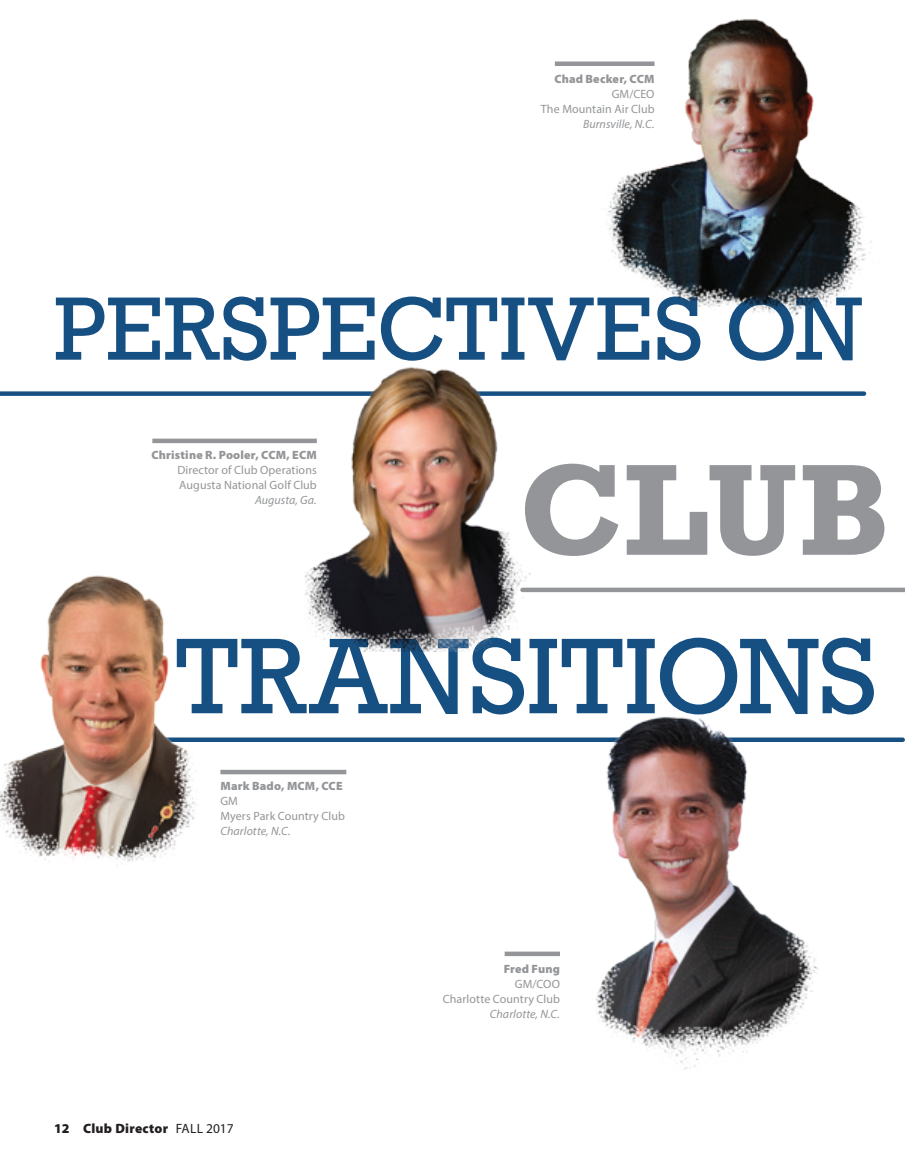
<style>
.page{position:relative;width:905px;height:1175px;background:#fff}
.page>*{position:absolute;margin:0;border:0;box-sizing:border-box;transform-origin:0 0}
.t1{font:700 132px "Rockwell Std";color:#939598}
.t2{font:109.5px "Rockwell Std";color:#165083}
.t3{font:91.5px "Rockwell Std";color:#165083}
.t4{font:900 13.5px "Myriad Pro";letter-spacing:.02em;color:#231f20}
.t5{font:12px/15px "Myriad Pro";letter-spacing:.005em;color:#939598}
.t6{font:900 12px "Myriad Pro";letter-spacing:.015em;color:#939598}
.t7{font:italic 12px "Myriad Pro";letter-spacing:.005em;color:#939598}
.s1{font-weight:400}
</style>
<div class="page">
<div style="left:0;top:391px;width:864px;height:5px;background:#165083"></div>
<div style="left:104px;top:737px;width:798px;height:5px;background:#165083"></div>
<div style="left:522px;top:587px;width:382px;height:5px;background:#939598"></div>
<div style="left:152px;top:438px;width:165px;height:5px;background:#939598"></div>
<div style="left:504px;top:951px;width:56px;height:5px;background:#939598"></div>
<div style="left:555px;top:61px;width:99px;height:5px;background:#939598"></div>
<div style="left:220px;top:769px;width:126px;height:5px;background:#939598"></div>
<img style="left:589px;top:19px;width:283px;height:297px">
<img style="left:277px;top:367px;width:278px;height:284px">
<img style="left:0;top:575px;width:261px;height:291px">
<img style="left:533px;top:716px;width:317px;height:353px">
<p class="t6" style="left:554px;top:71px;width:102px">Chad Becker, CCM</p>
<p class="t5" style="left:541px;top:86px;width:115px;text-align:right">GM/CEO<br>The Mountain Air Club</p>
<p class="t7" style="left:583px;top:116px;width:73px">Burnsville, N.C.</p>
<h3 class="t3" style="left:54px;top:276px;width:809px">PERSPECTIVES ON</h3>
<p class="t6" style="left:151px;top:446px;width:167px">Christine R. Pooler, CCM, ECM</p>
<p class="t5" style="left:177px;top:462px;width:141px">Director of Club Operations<br>Augusta National Golf Club</p>
<p class="t7" style="left:255px;top:492px;width:63px">Augusta, Ga.</p>
<h1 class="t1" style="left:520px;top:432px;width:372px">CLUB</h1>
<h2 class="t2" style="left:176px;top:613px;width:703px">TRANSITIONS</h2>
<p class="t6" style="left:220px;top:778px;width:124px">Mark Bado, MCM, CCE</p>
<p class="t5" style="left:220px;top:793px;width:126px">GM<br>Myers Park Country Club</p>
<p class="t7" style="left:220px;top:823px;width:72px">Charlotte, N.C.</p>
<p class="t4" style="left:54px;top:1119px;width:181px">12 Club Director <span class="s1">FALL 2017</span></p>
<p class="t6" style="left:503px;top:961px;width:58px">Fred Fung</p>
<p class="t5" style="left:443px;top:976px;width:119px;text-align:right">GM/COO<br>Charlotte Country Club</p>
<p class="t7" style="left:490px;top:1006px;width:72px">Charlotte, N.C.</p>
</div>
